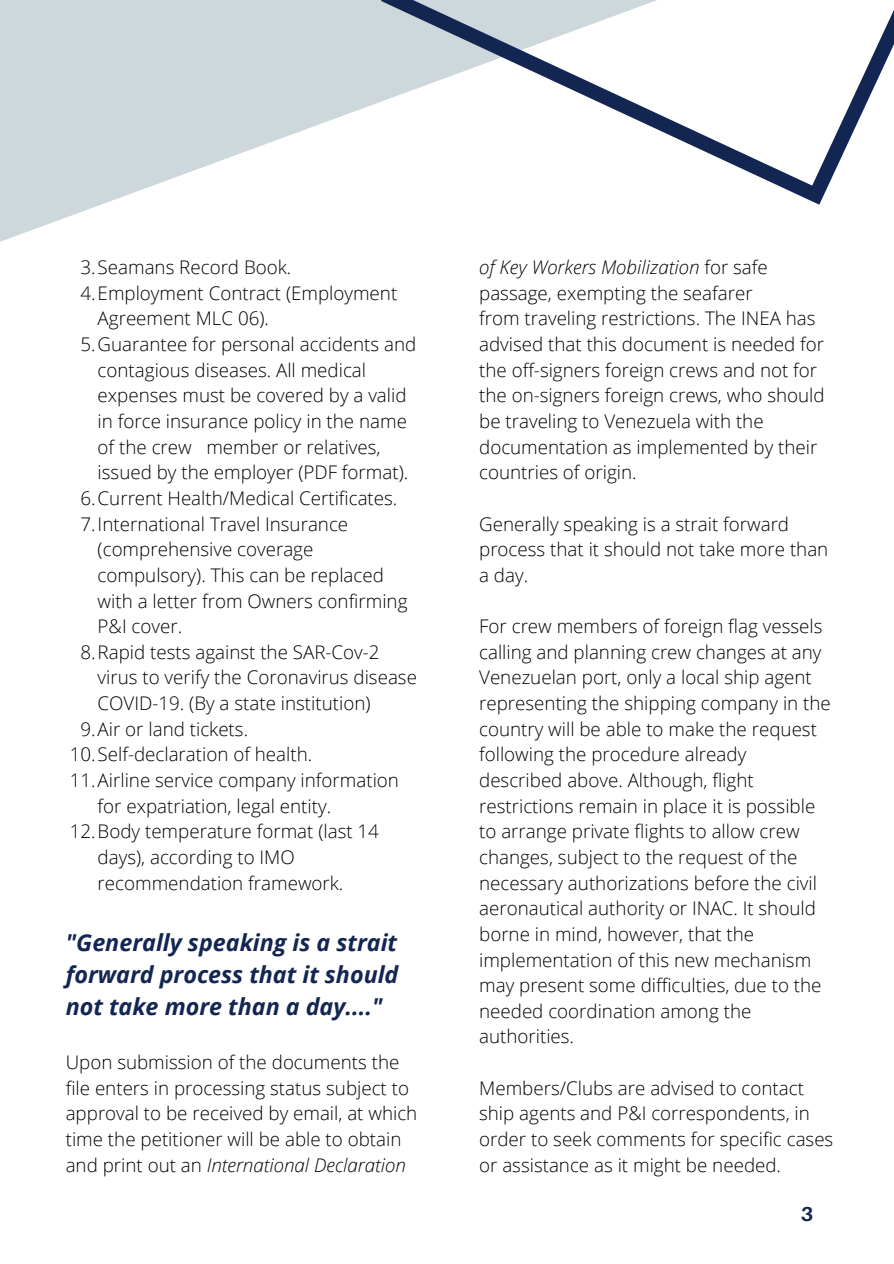
<style>
.page{position:relative;width:894px;height:1264px;background:#fff}
.page>*{position:absolute;margin:0;border:0;box-sizing:border-box;transform-origin:0 0}
.t1{font:italic 700 23.25px/32.1px "Open Sans";color:#132652;text-align:justify}
.t2{font:700 20.25px "Aileron";color:#132652}
.t3{font:300 18.75px/25.7px "Open Sans";color:#000}
.s1{font-style:italic}
</style>
<div class="page">
<svg style="left:0;top:0;width:381px;height:242px;fill:#cdd7dc"></svg>
<svg style="left:381px;top:0;width:512px;height:205px"></svg>
<p class="t3" style="left:81px;top:254px;width:212px">3.Seamans Record Book.</p>
<p class="t3" style="left:81px;top:280px;width:318px">4.Employment Contract (Employment</p>
<p class="t3" style="left:98px;top:305px;width:173px">Agreement MLC 06).</p>
<p class="t3" style="left:81px;top:331px;width:337px">5.Guarantee for personal accidents and</p>
<p class="t3" style="left:98px;top:356px;width:270px">contagious diseases. All medical</p>
<p class="t3" style="left:98px;top:382px;width:310px">expenses must be covered by a valid</p>
<p class="t3" style="left:98px;top:408px;width:311px">in force insurance policy in the name</p>
<p class="t3" style="left:98px;top:433px;width:284px">of the crew member or relatives,</p>
<p class="t3" style="left:98px;top:459px;width:312px">issued by the employer (PDF format).</p>
<p class="t3" style="left:81px;top:485px;width:318px">6.Current Health/Medical Certificates.</p>
<p class="t3" style="left:81px;top:510px;width:269px">7.International Travel Insurance</p>
<p class="t3" style="left:98px;top:536px;width:217px">(comprehensive coverage</p>
<p class="t3" style="left:98px;top:561px;width:288px">compulsory). This can be replaced</p>
<p class="t3" style="left:98px;top:587px;width:311px">with a letter from Owners confirming</p>
<p class="t3" style="left:98px;top:613px;width:86px">P&amp;I cover.</p>
<p class="t3" style="left:81px;top:638px;width:300px">8.Rapid tests against the SAR-Cov-2</p>
<p class="t3" style="left:98px;top:664px;width:321px">virus to verify the Coronavirus disease</p>
<p class="t3" style="left:98px;top:690px;width:274px">COVID-19. (By a state institution)</p>
<p class="t3" style="left:81px;top:715px;width:169px">9.Air or land tickets.</p>
<p class="t3" style="left:70px;top:741px;width:244px">10.Self-declaration of health.</p>
<p class="t3" style="left:70px;top:767px;width:330px">11.Airline service company information</p>
<p class="t3" style="left:98px;top:792px;width:235px">for expatriation, legal entity.</p>
<p class="t3" style="left:70px;top:818px;width:310px">12.Body temperature format (last 14</p>
<p class="t3" style="left:98px;top:843px;width:198px">days), according to IMO</p>
<p class="t3" style="left:98px;top:869px;width:247px">recommendation framework.</p>
<p class="t1" style="left:66px;top:926px;width:334px">"Generally speaking is a strait forward process that it should not take more than a day...."</p>
<p class="t3" style="left:66px;top:1048px;width:353px">Upon submission of the documents the file enters in processing status subject to approval to be received by email, at which time the petitioner will be able to obtain and print out an <span class="s1">International Declaration</span></p>
<p class="t3" style="left:479px;top:254px;width:347px"><span class="s1">of Key Workers Mobilization</span> for safe passage, exempting the seafarer<br>from traveling restrictions. The INEA has advised that this document is needed for the off-signers foreign crews and not for the on-signers foreign crews, who should be traveling to Venezuela with the documentation as implemented by their countries of origin.</p>
<p class="t3" style="left:479px;top:510px;width:350px">Generally speaking is a strait forward process that it should not take more than a day.</p>
<p class="t3" style="left:479px;top:613px;width:353px">For crew members of foreign flag vessels calling and planning crew changes at any Venezuelan port, only a local ship agent representing the shipping company in the country will be able to make the request following the procedure already described above. Although, flight restrictions remain in place it is possible to arrange private flights to allow crew changes, subject to the request of the necessary authorizations before the civil aeronautical authority or INAC. It should borne in mind, however, that the implementation of this new mechanism may present some difficulties, due to the needed coordination among the authorities.</p>
<p class="t3" style="left:479px;top:1074px;width:355px">Members/Clubs are advised to contact ship agents and P&amp;I correspondents, in order to seek comments for specific cases or assistance as it might be needed.</p>
<p class="t2" style="left:800px;top:1201px;width:14px">3</p>
</div>
